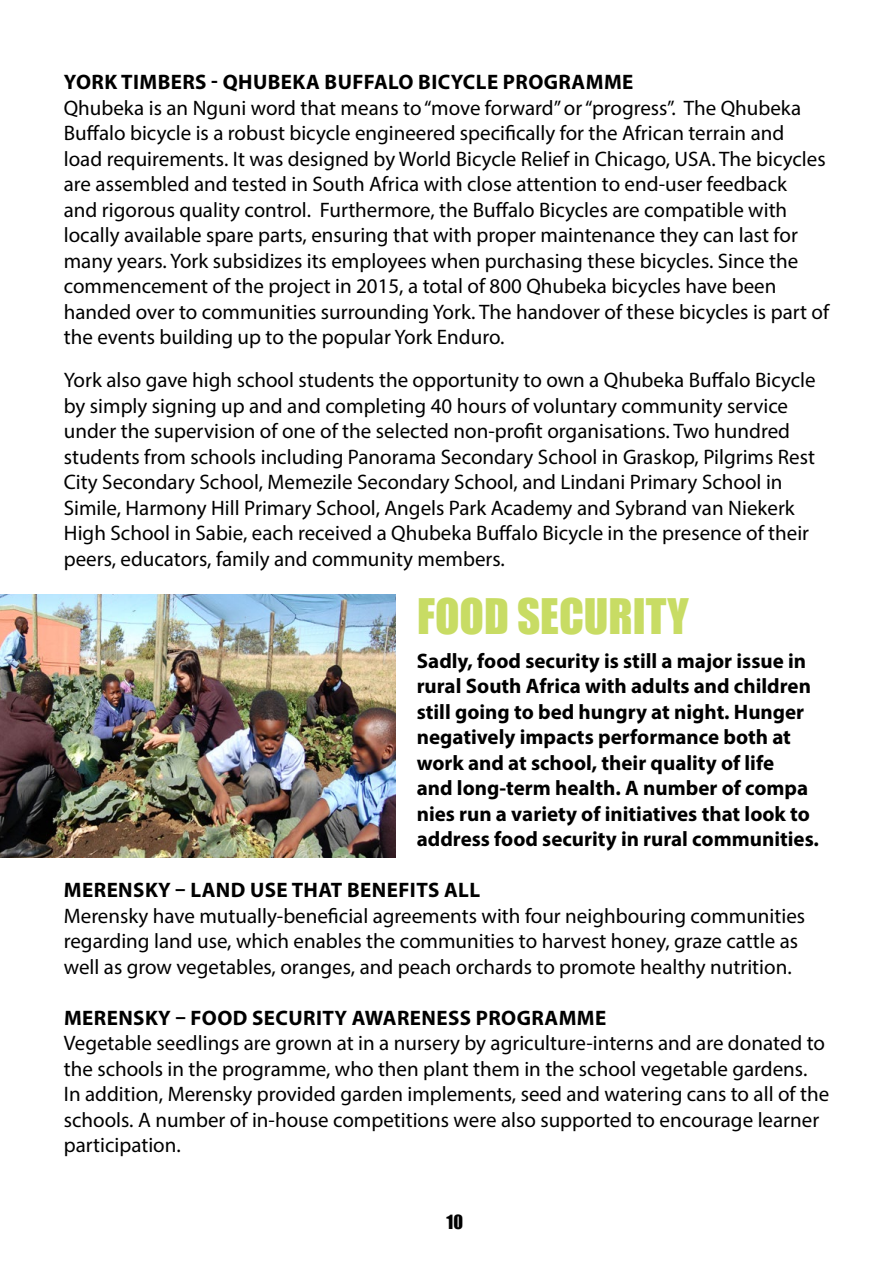
<style>
.page{position:relative;width:893px;height:1263px;background:#fff}
.page>*{position:absolute;margin:0;border:0;box-sizing:border-box;transform-origin:0 0}
.t1{font:45px "Impact";color:#c8dc64}
.t2{font:21px/25.5px "Myriad Pro";color:#000}
.t3{font:700 21px/25.5px "Myriad Pro";color:#000}
.t4{font:700 21px "Myriad Pro";letter-spacing:.02em;color:#000}
.t5{font:18px "Impact";color:#000}
</style>
<div class="page">
<img style="left:0;top:594px;width:395px;height:263px">
<p class="t3" style="left:64px;top:69px;width:82px">York Timbe</p>
<p class="t4" style="left:182px;top:69px;width:406px">rs - Qhubeka Buffalo Bicycle programme</p>
<p class="t2" style="left:64px;top:95px;width:767px">Qhubeka is an Nguni word that means to “move forward” or “progress”. The Qhubeka Buffalo bicycle is a robust bicycle engineered specifically for the African terrain and<br>load requirements. It was designed by World Bicycle Relief in Chicago, USA. The bicycles are assembled and tested in South Africa with close attention to end-user feedback<br>and rigorous quality control. Furthermore, the Buffalo Bicycles are compatible with locally available spare parts, ensuring that with proper maintenance they can last for many years. York subsidizes its employees when purchasing these bicycles. Since the commencement of the project in 2015, a total of 800 Qhubeka bicycles have been handed over to communities surrounding York. The handover of these bicycles is part of the events building up to the popular York Enduro.</p>
<p class="t2" style="left:64px;top:367px;width:753px">York also gave high school students the opportunity to own a Qhubeka Buffalo Bicycle by simply signing up and and completing 40 hours of voluntary community service under the supervision of one of the selected non-profit organisations. Two hundred students from schools including Panorama Secondary School in Graskop, Pilgrims Rest City Secondary School, Memezile Secondary School, and Lindani Primary School in Simile, Harmony Hill Primary School, Angels Park Academy and Sybrand van Niekerk High School in Sabie, each received a Qhubeka Buffalo Bicycle in the presence of their peers, educators, family and community members.</p>
<h1 class="t1" style="left:417px;top:581px;width:273px">FOOD SECURITY</h1>
<p class="t3" style="left:417px;top:647px;width:404px">Sadly, food security is still a major issue in rural South Africa with adults and children still going to bed hungry at night. Hunger negatively impacts performance both at work and at school, their quality of life<br>and long-term health. A number of compa nies run a variety of initiatives that look to address food security in rural communities.</p>
<p class="t3" style="left:64px;top:877px;width:56px">Merens</p>
<p class="t3" style="left:145px;top:877px;width:60px">ky – Land</p>
<p class="t3" style="left:250px;top:877px;width:56px">use that</p>
<p class="t3" style="left:347px;top:877px;width:13px">benefits</p>
<p class="t3" style="left:444px;top:877px;width:38px">all</p>
<p class="t2" style="left:64px;top:903px;width:743px">Merensky have mutually-beneficial agreements with four neighbouring communities regarding land use, which enables the communities to harvest honey, graze cattle as well as grow vegetables, oranges, and peach orchards to promote healthy nutrition.</p>
<p class="t3" style="left:64px;top:1004px;width:56px">Merens</p>
<p class="t4" style="left:145px;top:1004px;width:278px">ky – Food security awareness</p>
<p class="t3" style="left:476px;top:1004px;width:85px">programme</p>
<p class="t2" style="left:64px;top:1030px;width:767px">Vegetable seedlings are grown at in a nursery by agriculture-interns and are donated to the schools in the programme, who then plant them in the school vegetable gardens.<br>In addition, Merensky provided garden implements, seed and watering cans to all of the schools. A number of in-house competitions were also supported to encourage learner participation.</p>
<p class="t5" style="left:446px;top:1208px;width:18px">10</p>
</div>
